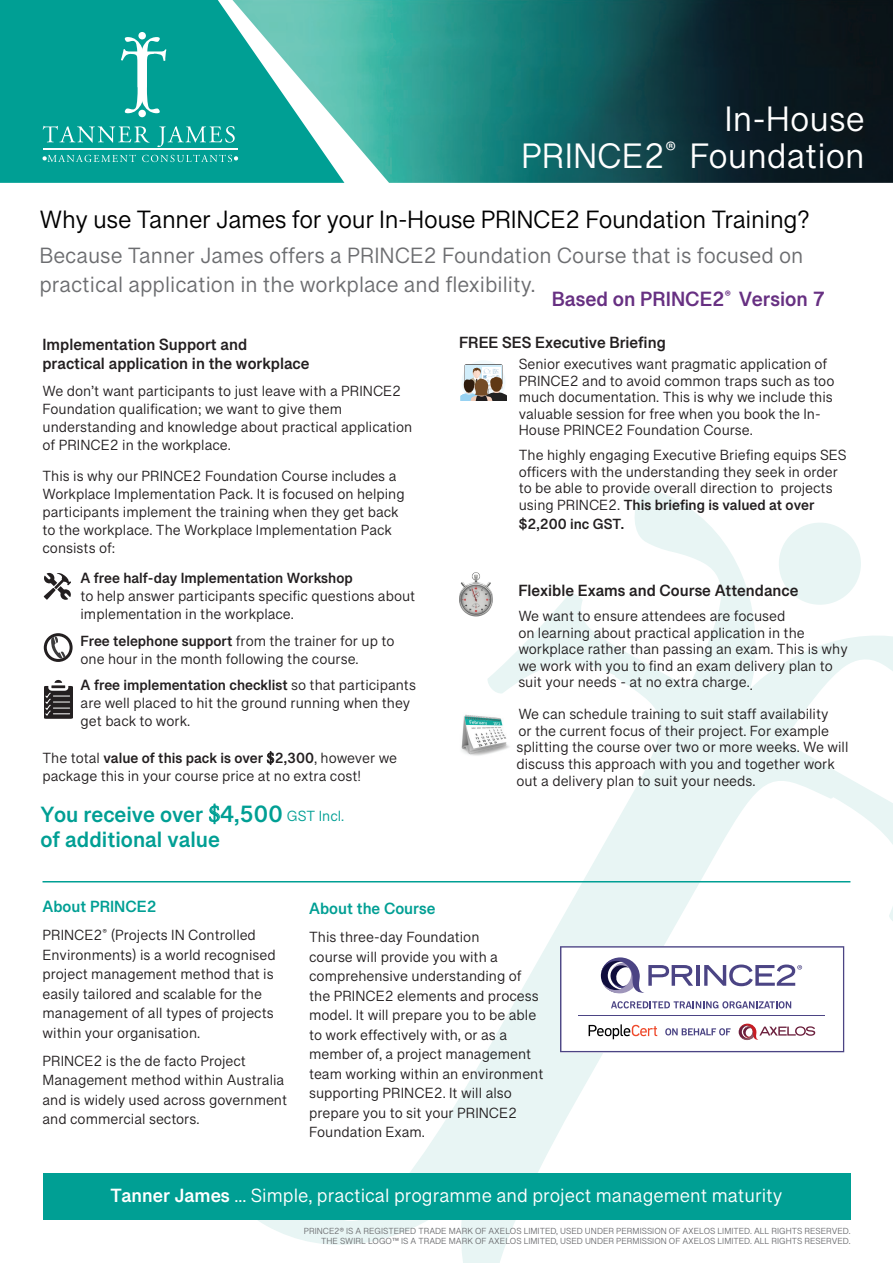
<style>
.page{position:relative;width:893px;height:1263px;background:#fff}
.page>*{position:absolute;margin:0;border:0;box-sizing:border-box;transform-origin:0 0}
.t1{font:36px/37.2px "Grantha Sangam MN";color:#fff;text-align:right}
.t2{font:25.5px "Grantha Sangam MN";letter-spacing:-.015em;color:#000}
.t3{font:22.5px/28.5px "Grantha Sangam MN";color:#6c6d70}
.t4{font:700 22.5px/25.5px "Grantha Sangam MN";color:#009f94}
.t5{font:700 21px "Grantha Sangam MN";color:#673082}
.t6{font:19.5px "Grantha Sangam MN";color:#fff}
.t7{font:700 16.5px/19.5px "Grantha Sangam MN";color:#231f20}
.t8{font:700 16.5px "Grantha Sangam MN";color:#009f94}
.t9{font:15px/19.5px "Grantha Sangam MN";color:#231f20}
.t10{font:700 15px "Grantha Sangam MN";color:#231f20}
.t11{font:9px/10.8px "Grantha Sangam MN";color:#6c6d70;text-align:right}
.s1{font-weight:700}
.s2{font-family:"Minion Pro";font-size:16.5px}
.s3{font-family:"Minion Pro";font-weight:400;font-size:25.5px}
.s4{font-size:24px}
.s5{font-weight:400;font-size:15px}
</style>
<div class="page">
<svg style="left:237px;top:491px;width:656px;height:772px"></svg>
<div style="left:0;top:0;width:232px;height:183px;background:#009f94"></div>
<img style="left:232px;top:0;width:661px;height:183px">
<svg style="left:121px;top:37px;width:45px;height:76px"></svg>
<div style="left:138px;top:32px;width:8px;height:7px;background:#fff;border-radius:50%"></div>
<div style="left:138px;top:110px;width:8px;height:7px;background:#fff;border-radius:50%"></div>
<svg style="left:43px;top:126px;width:107px;height:17px;background:#37b3ab"></svg>
<svg style="left:157px;top:126px;width:78px;height:21px;background:#2fb0a7"></svg>
<svg style="left:142px;top:155px;width:96px;height:7px"></svg>
<hr style="left:43px;top:148px;width:195px;height:2px;background:#fff">
<svg style="left:43px;top:155px;width:93px;height:7px"></svg>
<div style="left:43px;top:1174px;width:807px;height:46px;background:#009f94"></div>
<div style="left:44px;top:633px;width:29px;height:29px;border:3px solid #231f20;border-radius:50%"></div>
<svg style="left:51px;top:636px;width:15px;height:23px"></svg>
<svg style="left:44px;top:573px;width:27px;height:27px"></svg>
<svg style="left:45px;top:680px;width:27px;height:39px"></svg>
<img style="left:459px;top:572px;width:34px;height:44px">
<img style="left:459px;top:713px;width:53px;height:43px">
<hr style="left:43px;top:881px;width:807px;height:1px;background:#009f94">
<svg style="left:461px;top:361px;width:45px;height:40px"></svg>
<svg style="left:560px;top:946px;width:284px;height:106px"></svg>
<h1 class="t1" style="left:521px;top:100px;width:345px">In-House<br>PRINCE2<sup>®</sup> Foundation</h1>
<h2 class="t2" style="left:39px;top:204px;width:772px">Why use Tanner James for your In-House PRINCE2 Foundation Training?</h2>
<h3 class="t3" style="left:39px;top:241px;width:765px">Because Tanner James offers a PRINCE2 Foundation Course that is focused on practical application in the workplace and flexibility.</h3>
<h3 class="t5" style="left:552px;top:287px;width:275px">Based on PRINCE2<sup>®</sup> Version 7</h3>
<p class="t7" style="left:43px;top:334px;width:268px">Implementation Support and practical application in the workplace</p>
<p class="t9" style="left:43px;top:382px;width:371px;line-height:18px">We don’t want participants to just leave with a PRINCE2<br>Foundation qualification; we want to give them understanding and knowledge about practical application of PRINCE2 in the workplace.</p>
<p class="t9" style="left:43px;top:466px;width:364px;line-height:18px">This is why our PRINCE2 Foundation Course includes a Workplace Implementation Pack. It is focused on helping participants implement the training when they get back to the workplace. The Workplace Implementation Pack consists of:</p>
<p class="t10" style="left:81px;top:569px;width:274px">A free half-day Implementation Workshop</p>
<p class="t9" style="left:81px;top:587px;width:336px;line-height:18px">to help answer participants specific questions about implementation in the workplace.</p>
<p class="t9" style="left:81px;top:632px;width:315px;line-height:18px"><span class="s1">Free telephone support</span> from the trainer for up to one hour in the month following the course.</p>
<p class="t9" style="left:81px;top:676px;width:337px;line-height:18px"><span class="s1">A free implementation checklist</span> so that participants are well placed to hit the ground running when they get back to work.</p>
<p class="t9" style="left:43px;top:749px;width:356px;line-height:18px">The total <span class="s1">value of this pack is over</span> <span class="s2">$</span><span class="s1">2,300</span>, however we package this in your course price at no extra cost!</p>
<h3 class="t4" style="left:40px;top:801px;width:305px">You receive over <span class="s3">$</span><span class="s4">4,500</span> <span class="s5">GST</span> <span class="s5">Incl. </span>of additional value</h3>
<p class="t7" style="left:459px;top:333px;width:208px">FREE SES Executive Briefing</p>
<p class="t9" style="left:519px;top:356px;width:317px;line-height:16.5px">Senior executives want pragmatic application of PRINCE2 and to avoid common traps such as too much documentation. This is why we include this valuable session for free when you book the In-House PRINCE2 Foundation Course.</p>
<p class="t9" style="left:519px;top:447px;width:329px;line-height:16.5px">The highly engaging Executive Briefing equips SES officers with the understanding they seek in order to be able to provide overall direction to projects using PRINCE2. <span class="s1">This briefing is valued at over</span></p>
<p class="t10" style="left:519px;top:515px;width:107px">$2,200 inc GST.</p>
<p class="t7" style="left:518px;top:581px;width:282px">Flexible Exams and Course Attendance</p>
<p class="t9" style="left:518px;top:608px;width:331px;line-height:16.5px">We want to ensure attendees are focused<br>on learning about practical application in the workplace rather than passing an exam. This is why we work with you to find an exam delivery plan to suit your needs - at no extra charge..</p>
<p class="t9" style="left:516px;top:706px;width:333px;line-height:16.5px">We can schedule training to suit staff availability<br>or the current focus of their project. For example splitting the course over two or more weeks. We will discuss this approach with you and together work out a delivery plan to suit your needs.</p>
<p class="t8" style="left:43px;top:897px;width:116px">About PRINCE2</p>
<p class="t9" style="left:43px;top:925px;width:235px">PRINCE2<sup>®</sup> (Projects IN Controlled Environments) is a world recognised project management method that is easily tailored and scalable for the management of all types of projects within your organisation.</p>
<p class="t9" style="left:43px;top:1051px;width:246px">PRINCE2 is the de facto Project<br>Management method within Australia and is widely used across government and commercial sectors.</p>
<p class="t8" style="left:309px;top:899px;width:128px">About the Course</p>
<p class="t9" style="left:309px;top:927px;width:236px">This three-day Foundation<br>course will provide you with a comprehensive understanding of the PRINCE2 elements and process model. It will prepare you to be able to work effectively with, or as a member of, a project management team working within an environment supporting PRINCE2. It will also prepare you to sit your PRINCE2<br>Foundation Exam.</p>
<h3 class="t6" style="left:110px;top:1184px;width:673px"><span class="s1">Tanner James</span> ... Simple, practical programme and project management maturity</h3>
<p class="t11" style="left:304px;top:1225px;width:548px">PRINCE2® IS A REGISTERED TRADE MARK OF AXELOS LIMITED, USED UNDER PERMISSION OF AXELOS LIMITED. ALL RIGHTS RESERVED.<br>THE SWIRL LOGO™ IS A TRADE MARK OF AXELOS LIMITED, USED UNDER PERMISSION OF AXELOS LIMITED. ALL RIGHTS RESERVED.</p>
</div>
